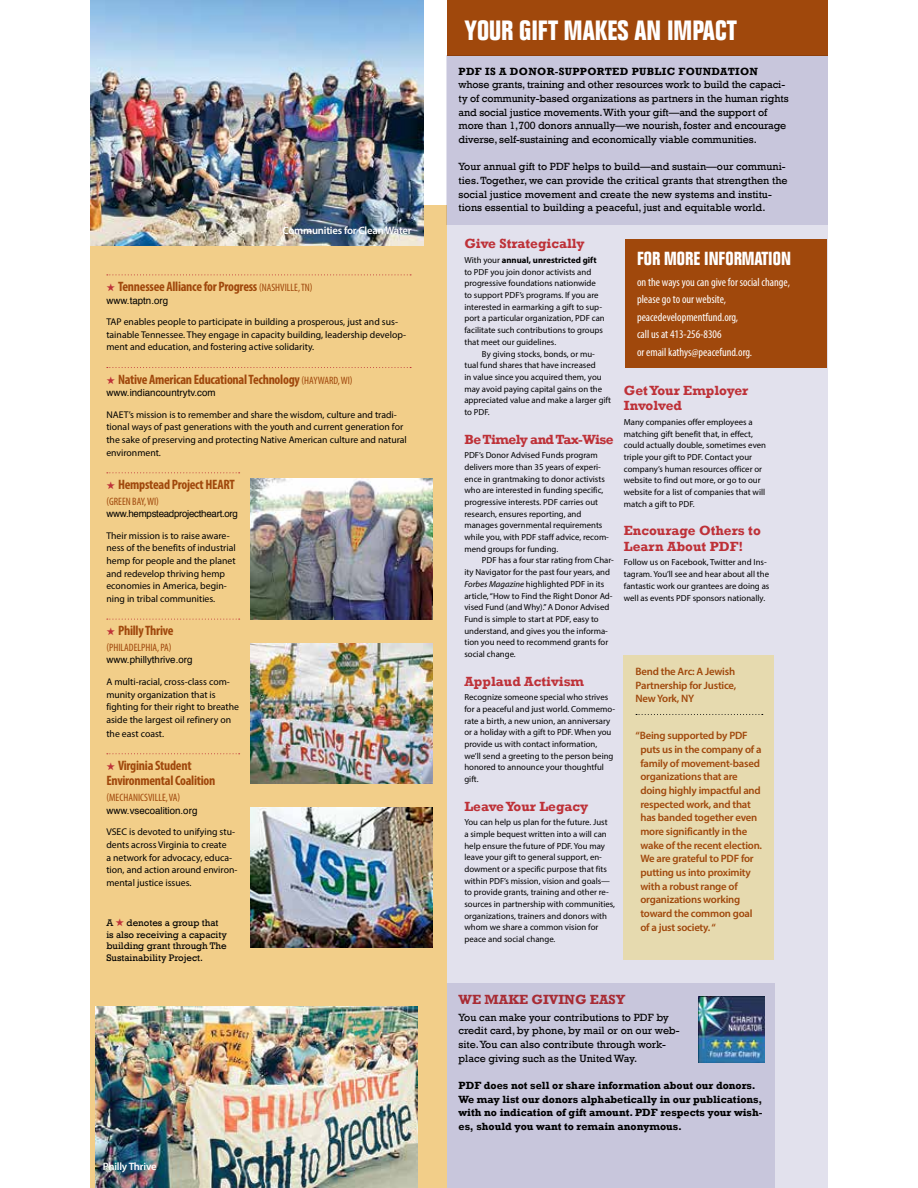
<style>
.page{position:relative;width:918px;height:1188px;background:#fff}
.page>*{position:absolute;margin:0;border:0;box-sizing:border-box;transform-origin:0 0}
.t1{font:700 condensed 27.3px "Folio";color:#fff}
.t2{font:700 condensed 18.6px "Folio";color:#fff}
.t3{font:700 condensed 13.65px/15.6px "Myriad Pro";letter-spacing:-.02em;color:#a0480c}
.t4{font:700 13.65px/15.6px "Rockwell";color:#be3138}
.t5{font:700 13.65px "Rockwell";letter-spacing:-.04em;color:#be3138}
.t6{font:condensed 11.7px/17.5px "Myriad Pro";color:#fff}
.t7{font:10.8px/13.6px "Rockwell";letter-spacing:-.01em;color:#000}
.t8{font:600 10.8px/13.6px "Myriad Pro";letter-spacing:-.02em;color:#a0480c;text-align:justify}
.t9{font:700 10.8px/13.6px "Rockwell";color:#000}
.t10{font:condensed 10.8px "Myriad Pro";color:#a0480c}
.t11{font:700 10.8px "Rockwell";letter-spacing:.03em;color:#000}
.t12{font:600 10.8px "Myriad Pro";letter-spacing:-.02em;color:#fff}
.t13{font:9.75px/12.8px "Myriad Pro";color:#000}
.t14{font:9.75px/11.7px "Rockwell";color:#000}
.t15{font:9.75px "Helvetica";color:#000}
.t16{font:9.75px "Helvetica";letter-spacing:-.03em;color:#000}
.t17{font:8.85px/11.7px "Myriad Pro";color:#000}
.s1{color:#be3138}
.s2{font-weight:400;font-size:10.8px}
.s3{font-weight:700}
.s4{font-style:italic}
</style>
<div class="page">
<div style="left:90px;top:205px;width:357px;height:983px;background:#f2ce89"></div>
<div style="left:447px;top:0;width:380px;height:1188px;background:#e2e1ed"></div>
<div style="left:447px;top:983px;width:328px;height:205px;background:#c8c6dc"></div>
<div style="left:447px;top:0;width:380px;height:56px;background:#a0480c"></div>
<div style="left:447px;top:56px;width:380px;height:169px;background:#c8c6dc"></div>
<div style="left:625px;top:239px;width:202px;height:129px;background:#a0480c"></div>
<img style="left:90px;top:0;width:333px;height:245px">
<img style="left:96px;top:1006px;width:322px;height:182px">
<svg style="left:107px;top:274px;width:304px;height:1px"></svg>
<svg style="left:107px;top:367px;width:304px;height:1px"></svg>
<svg style="left:107px;top:472px;width:133px;height:1px"></svg>
<svg style="left:107px;top:619px;width:133px;height:1px"></svg>
<svg style="left:107px;top:753px;width:133px;height:1px"></svg>
<img style="left:251px;top:807px;width:181px;height:141px">
<img style="left:251px;top:479px;width:181px;height:140px">
<img style="left:251px;top:644px;width:181px;height:140px">
<img style="left:698px;top:997px;width:66px;height:65px">
<div style="left:624px;top:655px;width:150px;height:304px;background:#e6daaf"></div>
<svg style="left:636px;top:714px;width:127px;height:1px"></svg>
<p class="t12" style="left:283px;top:224px;width:131px">Communities for Clean Water</p>
<h3 class="t3" style="left:106px;top:278px;width:208px"><span class="s1">★</span> Tennessee Alliance for Progress <span class="s2">(NASHVILLE, TN)</span></h3>
<p class="t15" style="left:106px;top:293px;width:63px">www.taptn.org</p>
<p class="t13" style="left:106px;top:315px;width:301px">TAP enables people to participate in building a prosperous, just and sus&shy;tainable Tennessee. They engage in capacity building, leadership develop&shy;ment and education, and fostering active solidarity.</p>
<h3 class="t3" style="left:106px;top:371px;width:248px"><span class="s1">★</span> Native American Educational Technology <span class="s2">(HAYWARD, WI)</span></h3>
<p class="t15" style="left:106px;top:385px;width:111px">www.indiancountrytv.com</p>
<p class="t13" style="left:106px;top:408px;width:302px">NAET’s mission is to remember and share the wisdom, culture and tradi&shy;tional ways of past generations with the youth and current generation for the sake of preserving and protecting Native American culture and natural environment.</p>
<h3 class="t3" style="left:106px;top:476px;width:130px"><span class="s1">★</span> Hempstead Project HEART</h3>
<p class="t10" style="left:106px;top:494px;width:54px">(GREEN BAY, WI)</p>
<p class="t16" style="left:106px;top:506px;width:133px">www.hempsteadprojectheart.org</p>
<p class="t13" style="left:106px;top:529px;width:131px">Their mission is to raise aware&shy;ness of the benefits of industrial hemp for people and the planet and redevelop thriving hemp economies in America, begin&shy;ning in tribal communities.</p>
<h3 class="t3" style="left:106px;top:623px;width:69px"><span class="s1">★</span> Philly Thrive</h3>
<p class="t10" style="left:106px;top:641px;width:67px">(PHILADELPHIA, PA)</p>
<p class="t15" style="left:106px;top:653px;width:88px">www.phillythrive.org</p>
<p class="t13" style="left:106px;top:675px;width:134px">A multi-racial, cross-class com&shy;munity organization that is fighting for their right to breathe aside the largest oil refinery on</p>
<p class="t13" style="left:106px;top:727px;width:59px">the east coast.</p>
<h3 class="t3" style="left:106px;top:757px;width:111px"><span class="s1">★</span> Virginia Student<br>Environmental Coalition</h3>
<p class="t10" style="left:106px;top:791px;width:75px">(MECHANICSVILLE, VA)</p>
<p class="t15" style="left:106px;top:803px;width:93px">www.vsecoalition.org</p>
<p class="t13" style="left:106px;top:825px;width:133px">VSEC is devoted to unifying stu&shy;dents across Virginia to create<br>a network for advocacy, educa&shy;tion, and action around environ&shy;mental justice issues.</p>
<p class="t14" style="left:106px;top:917px;width:122px">A <span class="s1">★</span> denotes a group that is also receiving a capacity building grant through The<br>Sustainability Project.</p>
<p class="t12" style="left:103px;top:1160px;width:56px">Philly Thrive</p>
<h1 class="t1" style="left:464px;top:16px;width:274px">YOUR GIFT MAKES AN IMPACT</h1>
<p class="t11" style="left:459px;top:65px;width:301px">PDF IS A DONOR-SUPPORTED PUBLIC FOUNDATION</p>
<p class="t7" style="left:459px;top:78px;width:332px">whose grants, training and other resources work to build the capaci&shy;ty of community-based organizations as partners in the human rights and social justice movements. With your gift—and the support of more than 1,700 donors annually—we nourish, foster and encourage diverse, self-sustaining and economically viable communities.</p>
<p class="t7" style="left:459px;top:160px;width:331px">Your annual gift to PDF helps to build—and sustain—our communi&shy;ties. Together, we can provide the critical grants that strengthen the social justice movement and create the new systems and institu&shy;tions essential to building a peaceful, just and equitable world.</p>
<h3 class="t4" style="left:464px;top:236px;width:122px">Give Strategically</h3>
<p class="t17" style="left:464px;top:254px;width:142px">With your <span class="s3">annual, unrestricted gift </span>to PDF you join donor activists and progressive foundations nationwide to support PDF’s programs. If you are interested in earmarking a gift to sup&shy;port a particular organization, PDF can facilitate such contributions to groups that meet our guidelines.</p>
<p class="t17" style="left:464px;top:348px;width:148px;text-indent:18px">By giving stocks, bonds, or mu&shy;tual fund shares that have increased<br>in value since you acquired them, you may avoid paying capital gains on the appreciated value and make a larger gift to PDF.</p>
<h3 class="t5" style="left:464px;top:431px;width:151px">Be Timely and Tax-Wise</h3>
<p class="t17" style="left:464px;top:449px;width:146px">PDF’s Donor Advised Funds program delivers more than 35 years of experi&shy;ence in grantmaking to donor activists who are interested in funding specific, progressive interests. PDF carries out research, ensures reporting, and manages governmental requirements while you, with PDF staff advice, recom&shy;mend groups for funding.</p>
<p class="t17" style="left:464px;top:554px;width:151px;text-indent:18px">PDF has a four star rating from Char&shy;ity Navigator for the past four years, and <span class="s4">Forbes Magazine</span> highlighted PDF in its article, “How to Find the Right Donor Ad&shy;vised Fund (and Why).” A Donor Advised Fund is simple to start at PDF, easy to understand, and gives you the informa&shy;tion you need to recommend grants for social change.</p>
<h3 class="t4" style="left:464px;top:673px;width:121px">Applaud Activism</h3>
<p class="t17" style="left:464px;top:691px;width:152px">Recognize someone special who strives for a peaceful and just world. Commemo&shy;rate a birth, a new union, an anniversary or a holiday with a gift to PDF. When you provide us with contact information, we’ll send a greeting to the person being honored to announce your thoughtful gift.</p>
<h3 class="t4" style="left:464px;top:798px;width:125px">Leave Your Legacy</h3>
<p class="t17" style="left:464px;top:816px;width:152px">You can help us plan for the future. Just<br>a simple bequest written into a will can help ensure the future of PDF. You may leave your gift to general support, en&shy;dowment or a specific purpose that fits within PDF’s mission, vision and goals— to provide grants, training and other re&shy;sources in partnership with communities, organizations, trainers and donors with whom we share a common vision for peace and social change.</p>
<h2 class="t2" style="left:637px;top:248px;width:155px">FOR MORE INFORMATION</h2>
<h3 class="t6" style="left:637px;top:273px;width:154px">on the ways you can give for social change, please go to our website, peacedevelopmentfund.org,<br>call us at 413-256-8306<br>or email kathys@peacefund.org.</h3>
<h3 class="t4" style="left:624px;top:382px;width:126px">Get Your Employer<br>Involved</h3>
<p class="t17" style="left:624px;top:416px;width:144px">Many companies offer employees a matching gift benefit that, in effect, could actually double, sometimes even triple your gift to PDF. Contact your company’s human resources officer or website to find out more, or go to our website for a list of companies that will match a gift to PDF.</p>
<h3 class="t4" style="left:624px;top:523px;width:138px">Encourage Others to<br>Learn About PDF!</h3>
<p class="t17" style="left:624px;top:556px;width:147px">Follow us on Facebook, Twitter and Ins&shy;tagram. You’ll see and hear about all the fantastic work our grantees are doing as well as events PDF sponsors nationally.</p>
<p class="t8" style="left:636px;top:664px;width:102px">Bend the Arc: A Jewish Partnership for Justice, New York, NY</p>
<p class="t8" style="left:640px;top:729px;width:123px;text-align:left;text-indent:-5px">“Being supported by PDF puts us in the company of a family of movement-based organizations that are doing highly impactful and respected work, and that has banded together even more significantly in the wake of the recent election.<br>We are grateful to PDF for putting us into proximity with a robust range of organizations working toward the common goal of a just society. “</p>
<h3 class="t4" style="left:459px;top:992px;width:168px">WE MAKE GIVING EASY</h3>
<p class="t7" style="left:459px;top:1010px;width:223px">You can make your contributions to PDF by credit card, by phone, by mail or on our web&shy;site. You can also contribute through work&shy;place giving such as the United Way.</p>
<p class="t9" style="left:459px;top:1078px;width:305px">PDF does not sell or share information about our donors.<br>We may list our donors alphabetically in our publications, with no indication of gift amount. PDF respects your wish&shy;es, should you want to remain anonymous.</p>
</div>
